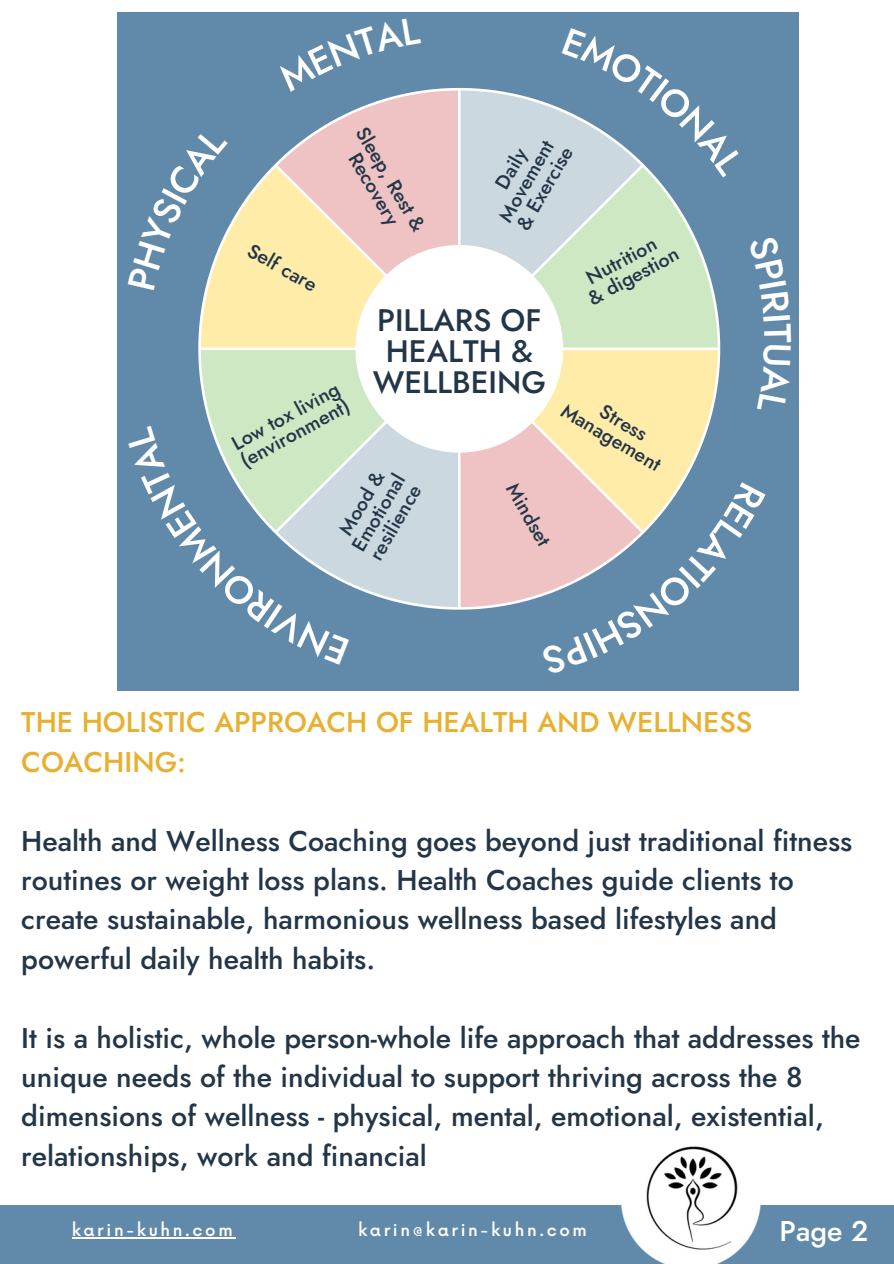
<style>
.page{position:relative;width:894px;height:1264px;background:#fff}
.page>*{position:absolute;margin:0;border:0;box-sizing:border-box;transform-origin:0 0}
.t1{font:500 31.05px/31px "Jost";color:#233648;text-align:center}
.t2{font:500 28.5px/39.3px "Jost";color:#233648}
.t3{font:500 28.5px/39.3px "Jost";color:#e8b030}
.t4{font:500 28.5px "Jost";color:#fff}
.t5{font:500 19.8px/19.4px "Jost";color:#233648;text-align:center}
.t6{font:500 16.5px "Now";letter-spacing:.16em;color:#fff}
</style>
<div class="page">
<div style="left:0;top:1204px;width:893px;height:59px;background:#6189a9"></div>
<img style="left:621px;top:1146px;width:138px;height:117px">
<hr style="left:72px;top:1237px;width:163px;height:1px;background:#fff">
<div style="left:118px;top:13px;width:680px;height:678px;background:#6189a9"></div>
<svg style="left:198px;top:87px;width:523px;height:523px"></svg>
<hr style="left:458px;top:89px;width:2px;height:519px;background:#fff">
<hr style="left:199px;top:347px;width:519px;height:3px;background:#fff">
<svg style="left:272px;top:162px;width:374px;height:374px;background:#ebe5d4"></svg>
<svg style="left:198px;top:126px;width:29px;height:164px"></svg>
<svg style="left:276px;top:87px;width:145px;height:5px"></svg>
<svg style="left:562px;top:87px;width:159px;height:90px"></svg>
<svg style="left:541px;top:482px;width:180px;height:128px"></svg>
<svg style="left:198px;top:426px;width:151px;height:184px"></svg>
<h2 class="t5" style="left:369px;top:123px;width:119px;rotate:60deg">Sleep, Rest &amp;<br>Recovery</h2>
<h4 class="t5" style="left:478px;top:206px;width:96px;rotate:-60deg">Daily<br>Movement &amp; Exercise</h4>
<h4 class="t5" style="left:254px;top:240px;width:78px;rotate:30deg">Self care</h4>
<h1 class="t5" style="left:575px;top:275px;width:102px;rotate:-29deg">Nutrition<br>&amp; digestion</h1>
<h1 class="t1" style="left:373px;top:305px;width:174px">PILLARS OF<br>HEALTH &amp;<br>WELLBEING</h1>
<h4 class="t5" style="left:228px;top:437px;width:122px;text-align:left;rotate:-29deg">Low tox living (environment)</h4>
<h4 class="t5" style="left:578px;top:384px;width:114px;rotate:31deg">Stress<br>Management</h4>
<h4 class="t5" style="left:332px;top:535px;width:87px;rotate:-60deg">Mood &amp;<br>Emotional resilience</h4>
<h4 class="t5" style="left:519px;top:480px;width:70px;rotate:60deg">Mindset</h4>
<h1 class="t3" style="left:21px;top:702px;width:732px">THE HOLISTIC APPROACH OF HEALTH AND WELLNESS<br>COACHING:</h1>
<h1 class="t2" style="left:21px;top:821px;width:832px">Health and Wellness Coaching goes beyond just traditional fitness routines or weight loss plans. Health Coaches guide clients to create sustainable, harmonious wellness based lifestyles and powerful daily health habits.</h1>
<p class="t2" style="left:21px;top:1017px;width:840px">It is a holistic, whole person-whole life approach that addresses the unique needs of the individual to support thriving across the 8 dimensions of wellness - physical, mental, emotional, existential, relationships, work and financial</p>
<h4 class="t6" style="left:72px;top:1221px;width:162px">karin-kuhn.com</h4>
<h4 class="t6" style="left:358px;top:1221px;width:230px">karin@karin-kuhn.com</h4>
<p class="t4" style="left:779px;top:1210px;width:90px">Page 2</p>
</div>
